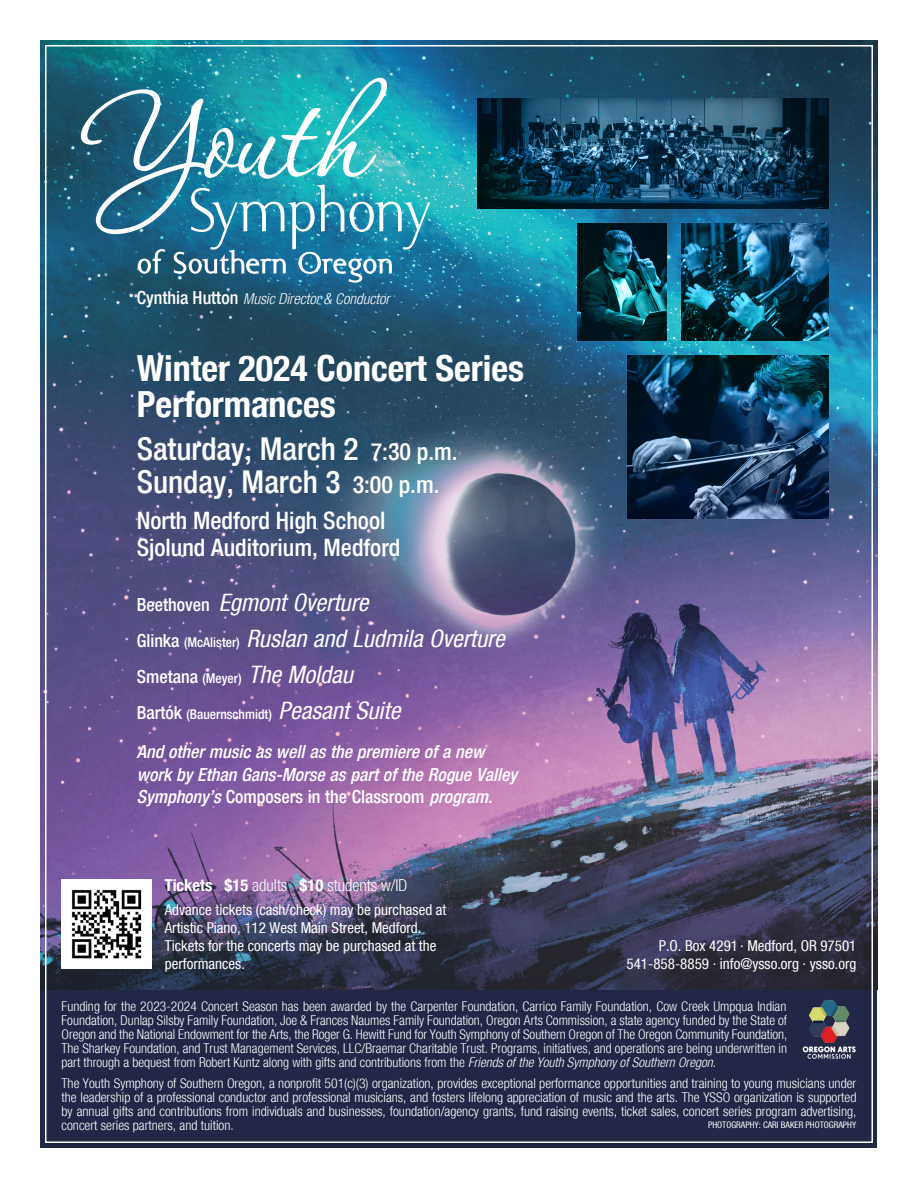
<style>
.page{position:relative;width:918px;height:1188px;background:#fff}
.page>*{position:absolute;margin:0;border:0;box-sizing:border-box;transform-origin:0 0}
.t1{font:700 condensed 36px/36px "Helvetica Neue";color:#fff}
.t2{font:500 condensed 31.5px/33px "Helvetica Neue";color:#fff}
.t3{font:italic condensed 24px/36px "Helvetica Neue";color:#fff}
.t4{font:500 condensed 24px/27px "Helvetica Neue";color:#fff}
.t5{font:18px/22.5px "Helvetica Neue Cond Med Ita";color:#fff}
.t6{font:500 condensed 18px "Helvetica Neue";color:#fff}
.t7{font:300 condensed 16.5px "Helvetica Neue";color:#fff}
.t8{font:condensed 15px/18px "Helvetica Neue";color:#fff}
.t9{font:italic 300 condensed 15px "Helvetica Neue";color:#fff}
.t10{font:300 condensed 13.5px/14px "Helvetica Neue";color:#fff;text-align:justify}
.t11{font:500 condensed 13.5px "Helvetica Neue";color:#fff}
.t12{font:condensed 9px "Helvetica Neue";color:#fff}
.s1{font-weight:500;font-style:normal;font-size:18px}
.s2{font-size:24px}
.s3{font-weight:500;font-style:normal;font-size:13.5px}
.s4{font-size:18px}
.s5{font-weight:400;font-style:italic;font-size:24px}
.s6{font-family:"Helvetica Neue Cond Med Ita";font-weight:400;font-stretch:normal}
.s7{font-weight:700}
.s8{font-style:italic}
</style>
<div class="page">
<div style="left:40px;top:960px;width:838px;height:188px;background:#212744"></div>
<img style="left:40px;top:40px;width:838px;height:949px">
<img style="left:802px;top:1000px;width:54px;height:59px">
<img style="left:62px;top:879px;width:89px;height:90px">
<svg style="left:81px;top:78px;width:349px;height:205px;background:#3993aa"></svg>
<img style="left:477px;top:99px;width:351px;height:110px">
<img style="left:627px;top:355px;width:201px;height:163px">
<img style="left:577px;top:224px;width:90px;height:116px">
<img style="left:682px;top:224px;width:146px;height:116px">
<p class="t9" style="left:137px;top:290px;width:255px"><span class="s1">Cynthia Hutton</span> Music Director &amp; Conductor</p>
<h1 class="t1" style="left:137px;top:348px;width:389px">Winter 2024 Concert Series<br>Performances</h1>
<h2 class="t2" style="left:137px;top:432px;width:323px">Saturday, March 2 <span class="s2">7:30 p.m.<br></span>Sunday, March 3 <span class="s2">3:00 p.m.</span></h2>
<h3 class="t4" style="left:137px;top:507px;width:265px">North Medford High School<br>Sjolund Auditorium, Medford</h3>
<h3 class="t3" style="left:137px;top:584px;width:370px"><span class="s1">Beethoven</span> Egmont Overture<br><span class="s1">Glinka</span> <span class="s3">(McAlister)</span> Ruslan and Ludmila Overture<br><span class="s1">Smetana</span> <span class="s3">(Meyer)</span> The Moldau</h3>
<p class="t11" style="left:137px;top:706px;width:265px"><span class="s4">Bartók</span> (Bauernschmidt) <span class="s5">Peasant Suite</span></p>
<h3 class="t5" style="left:137px;top:740px;width:382px">And other music as well as the premiere of a new work by Ethan Gans-Morse as part of the Rogue Valley</h3>
<h3 class="t6" style="left:137px;top:786px;width:357px"><span class="s6">Symphony’s</span> Composers in the Classroom <span class="s6">program.</span></h3>
<p class="t7" style="left:165px;top:876px;width:244px"><span class="s7">Tickets $15</span> adults <span class="s7">$10</span> students w/ID</p>
<p class="t8" style="left:165px;top:900px;width:283px">Advance tickets (cash/check) may be purchased at Artistic Piano, 112 West Main Street, Medford.<br>Tickets for the concerts may be purchased at the performances.</p>
<p class="t8" style="left:627px;top:936px;width:231px;text-align:right">P.O. Box 4291 · Medford, OR 97501<br>541-858-8859 · info@ysso.org · ysso.org</p>
<p class="t10" style="left:62px;top:999px;width:727px">Funding for the 2023-2024 Concert Season has been awarded by the Carpenter Foundation, Carrico Family Foundation, Cow Creek Umpqua Indian Foundation, Dunlap Silsby Family Foundation, Joe &amp; Frances Naumes Family Foundation, Oregon Arts Commission, a state agency funded by the State of Oregon and the National Endowment for the Arts, the Roger G. Hewitt Fund for Youth Symphony of Southern Oregon of The Oregon Community Foundation, The Sharkey Foundation, and Trust Management Services, LLC/Braemar Charitable Trust. Programs, initiatives, and operations are being underwritten in part through a bequest from Robert Kuntz along with gifts and contributions from the <span class="s8">Friends of the Youth Symphony of Southern Oregon</span>.</p>
<p class="t10" style="left:62px;top:1076px;width:796px">The Youth Symphony of Southern Oregon, a nonprofit 501(c)(3) organization, provides exceptional performance opportunities and training to young musicians under the leadership of a professional conductor and professional musicians, and fosters lifelong appreciation of music and the arts. The YSSO organization is supported by annual gifts and contributions from individuals and businesses, foundation/agency grants, fund raising events, ticket sales, concert series program advertising, concert series partners, and tuition.</p>
<p class="t12" style="left:708px;top:1120px;width:150px">PHOTOGRAPHY: CARI BAKER PHOTOGRAPHY</p>
</div>
